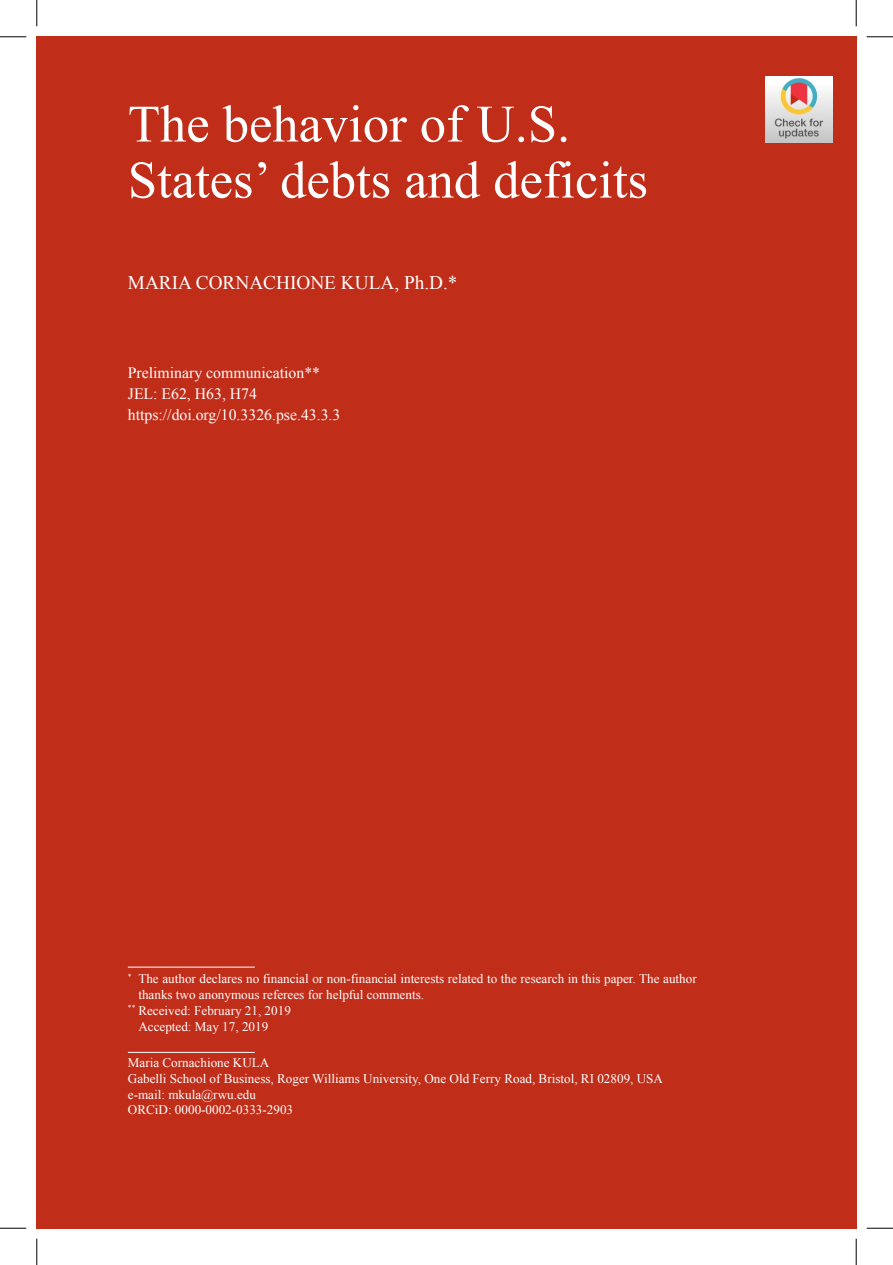
<style>
.page{position:relative;width:893px;height:1265px;background:#fff}
.page>*{position:absolute;margin:0;border:0;box-sizing:border-box;transform-origin:0 0}
.t1{font:52.5px/56px "Times New Roman";color:#fff}
.t2{font:19.25px "Times New Roman";color:#fff}
.t3{font:15.75px/21px "Times New Roman";color:#fff}
.t4{font:13.12px/15.8px "Times New Roman";color:#fff}
</style>
<div class="page">
<div style="left:37px;top:37px;width:818px;height:1190px;background:#c02d19"></div>
<hr style="left:128px;top:966px;width:127px;height:1px;background:#fff">
<hr style="left:128px;top:1051px;width:127px;height:1px;background:#fff">
<svg style="left:0;top:36px;width:26px;height:1px"></svg>
<svg style="left:866px;top:36px;width:26px;height:1px"></svg>
<svg style="left:0;top:1227px;width:26px;height:1px"></svg>
<svg style="left:866px;top:1227px;width:26px;height:1px"></svg>
<svg style="left:36px;top:0;width:1px;height:26px"></svg>
<svg style="left:36px;top:1238px;width:1px;height:26px"></svg>
<svg style="left:855px;top:0;width:1px;height:26px"></svg>
<svg style="left:855px;top:1238px;width:1px;height:26px"></svg>
<img style="left:765px;top:76px;width:67px;height:67px">
<h1 class="t1" style="left:128px;top:95px;width:521px">The behavior of U.S.<br>States’ debts and deficits</h1>
<h2 class="t2" style="left:128px;top:269px;width:331px">MARIA CORNACHIONE KULA, Ph.D.*</h2>
<p class="t3" style="left:128px;top:362px;width:214px">Preliminary communication**<br>JEL: E62, H63, H74 https://doi.org/10.3326.pse.43.3.3</p>
<p class="t4" style="left:128px;top:970px;width:570px"><sup>*</sup> The author declares no financial or non-financial interests related to the research in this paper. The author</p>
<p class="t4" style="left:138px;top:986px;width:287px">thanks two anonymous referees for helpful comments.</p>
<p class="t4" style="left:128px;top:1002px;width:164px"><sup>**</sup> Received: February 21, 2019</p>
<p class="t4" style="left:138px;top:1017px;width:131px">Accepted: May 17, 2019</p>
<p class="t4" style="left:128px;top:1054px;width:536px">Maria Cornachione KULA<br>Gabelli School of Business, Roger Williams University, One Old Ferry Road, Bristol, RI 02809, USA e-mail: mkula@rwu.edu<br>ORCiD: 0000-0002-0333-2903</p>
</div>
